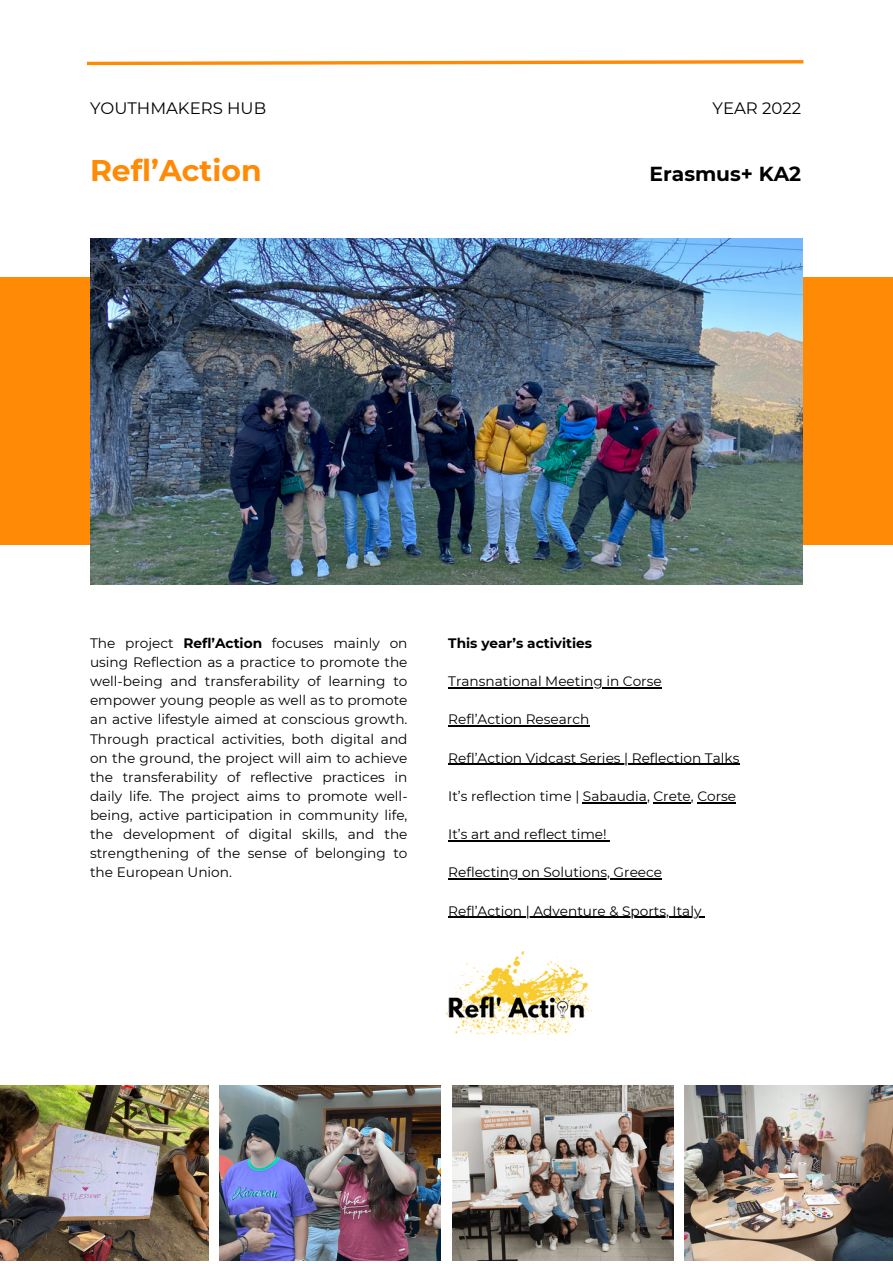
<style>
.page{position:relative;width:893px;height:1264px;background:#fff}
.page>*{position:absolute;margin:0;border:0;box-sizing:border-box;transform-origin:0 0}
.t1{font:700 29.85px "Montserrat";color:#ff8a05}
.t2{font:700 20.25px "Montserrat";color:#000}
.t3{font:16.5px "Montserrat";color:#000001}
.t4{font:13.65px/19px "Montserrat";color:#000;text-align:justify}
.t5{font:700 13.65px "Montserrat";color:#000}
.s1{font-weight:700}
</style>
<div class="page">
<img style="left:0;top:1085px;width:208px;height:174px">
<img style="left:219px;top:1085px;width:222px;height:174px">
<img style="left:452px;top:1085px;width:221px;height:174px">
<img style="left:685px;top:1085px;width:207px;height:174px">
<div style="left:0;top:277px;width:892px;height:268px;background:#ff8a05"></div>
<img style="left:90px;top:239px;width:711px;height:345px">
<svg style="left:87px;top:60px;width:717px;height:6px"></svg>
<hr style="left:448px;top:687px;width:213px;height:1px;background:#000">
<hr style="left:448px;top:725px;width:141px;height:1px;background:#000">
<hr style="left:448px;top:763px;width:291px;height:1px;background:#000">
<hr style="left:583px;top:802px;width:64px;height:1px;background:#000">
<hr style="left:653px;top:802px;width:37px;height:1px;background:#000">
<hr style="left:697px;top:802px;width:39px;height:1px;background:#000">
<hr style="left:448px;top:840px;width:158px;height:1px;background:#000">
<hr style="left:448px;top:878px;width:214px;height:1px;background:#000">
<hr style="left:448px;top:916px;width:253px;height:1px;background:#000">
<img style="left:445px;top:951px;width:146px;height:83px">
<p class="t3" style="left:90px;top:98px;width:178px">YOUTHMAKERS HUB</p>
<p class="t3" style="left:712px;top:98px;width:90px">YEAR 2022</p>
<p class="t1" style="left:90px;top:152px;width:173px">Refl’Action</p>
<p class="t2" style="left:649px;top:161px;width:153px">Erasmus+ KA2</p>
<p class="t4" style="left:90px;top:633px;width:319px">The project <span class="s1">Refl’Action</span> focuses mainly on using Reflection as a practice to promote the well-being and transferability of learning to empower young people as well as to promote an active lifestyle aimed at conscious growth.<br>Through practical activities, both digital and on the ground, the project will aim to achieve the transferability of reflective practices in daily life. The project aims to promote well&shy;being, active participation in community life, the development of digital skills, and the strengthening of the sense of belonging to the European Union.</p>
<p class="t5" style="left:448px;top:634px;width:145px">This year’s activities</p>
<p class="t4" style="left:448px;top:671px;width:215px">Transnational Meeting in Corse</p>
<p class="t4" style="left:448px;top:710px;width:143px">Refl’Action Research</p>
<p class="t4" style="left:448px;top:748px;width:292px">Refl’Action Vidcast Series | Reflection Talks</p>
<p class="t4" style="left:448px;top:786px;width:289px">It’s reflection time | Sabaudia, Crete, Corse</p>
<p class="t4" style="left:448px;top:824px;width:160px">It’s art and reflect time!</p>
<p class="t4" style="left:448px;top:862px;width:215px">Reflecting on Solutions, Greece</p>
<p class="t4" style="left:448px;top:901px;width:255px">Refl’Action | Adventure &amp; Sports, Italy</p>
</div>
